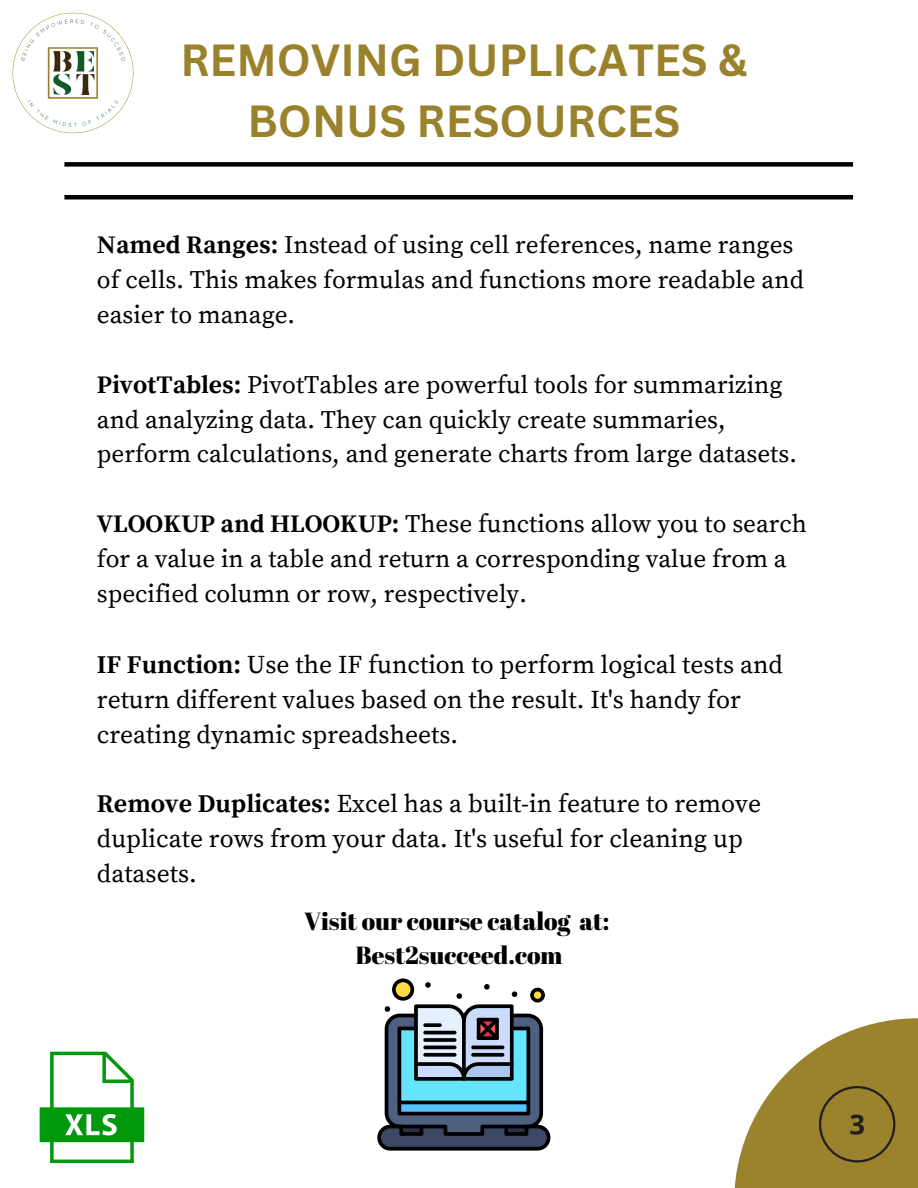
<style>
.page{position:relative;width:918px;height:1188px;background:#fff}
.page>*{position:absolute;margin:0;border:0;box-sizing:border-box;transform-origin:0 0}
.t1{font:700 43.8px "Canva Sans";color:#9a812c}
.t2{font:25.5px/34.8px "Source Serif Pro";color:#000}
.t3{font:25.2px/34.8px "Source Serif Pro";color:#000}
.t4{font:24.75px "Abril Fatface";color:#000}
.s1{font-weight:700}
</style>
<div class="page">
<div style="left:64px;top:162px;width:789px;height:5px;background:#000"></div>
<hr style="left:64px;top:195px;width:789px;height:4px;background:#000">
<svg style="left:734px;top:1018px;width:184px;height:170px"></svg>
<img style="left:12px;top:12px;width:122px;height:122px">
<svg style="left:40px;top:1052px;width:104px;height:111px"></svg>
<svg style="left:377px;top:978px;width:173px;height:173px"></svg>
<hr style="left:398px;top:1101px;width:132px;height:3px;background:#000;border-radius:2px">
<p class="t1" style="left:180px;top:29px;width:568px">REMOVING DUPLICATES &amp;</p>
<p class="t1" style="left:247px;top:90px;width:435px">BONUS RESOURCES</p>
<p class="t3" style="left:97px;top:228px;width:709px"><span class="s1">Named Ranges:</span> Instead of using cell references, name ranges of cells. This makes formulas and functions more readable and easier to manage.</p>
<p class="t3" style="left:97px;top:368px;width:702px"><span class="s1">PivotTables:</span> PivotTables are powerful tools for summarizing and analyzing data. They can quickly create summaries, perform calculations, and generate charts from large datasets.</p>
<p class="t3" style="left:97px;top:507px;width:712px"><span class="s1">VLOOKUP and HLOOKUP:</span> These functions allow you to search for a value in a table and return a corresponding value from a specified column or row, respectively.</p>
<p class="t2" style="left:97px;top:648px;width:688px"><span class="s1">IF Function:</span> Use the IF function to perform logical tests and return different values based on the result. It's handy for creating dynamic spreadsheets.</p>
<p class="t2" style="left:97px;top:788px;width:666px"><span class="s1">Remove Duplicates:</span> Excel has a built-in feature to remove duplicate rows from your data. It's useful for cleaning up datasets.</p>
<p class="t4" style="left:304px;top:904px;width:307px">Visit our course catalog at:</p>
<p class="t4" style="left:356px;top:937px;width:208px">Best2succeed.com</p>
</div>
